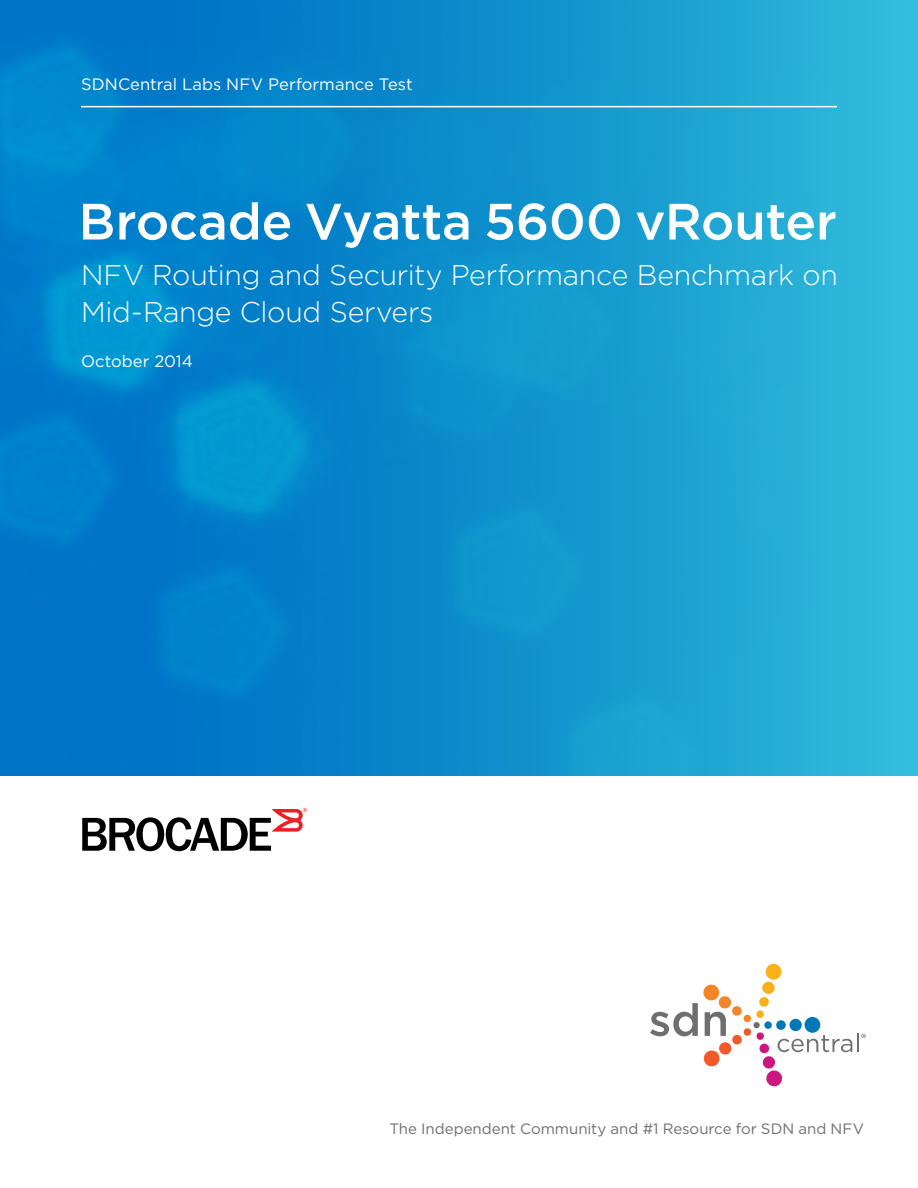
<style>
.page{position:relative;width:918px;height:1188px;background:#fff}
.page>*{position:absolute;margin:0;border:0;box-sizing:border-box;transform-origin:0 0}
.t1{font:500 51px "Gotham";letter-spacing:-.005em;color:#fff}
.t2{font:300 28.5px/36.6px "Gotham";letter-spacing:-.01em;color:#fff}
.t3{font:16.5px "Gotham";letter-spacing:.005em;color:#fff}
.t4{font:15px "Gotham";color:#6d6e71}
</style>
<div class="page">
<img style="left:0;top:0;width:918px;height:775px">
<hr style="left:81px;top:106px;width:756px;height:1px;background:#fff">
<svg style="left:82px;top:808px;width:225px;height:43px"></svg>
<svg style="left:650px;top:963px;width:216px;height:124px"></svg>
<p class="t3" style="left:81px;top:73px;width:333px">SDNCentral Labs NFV Performance Test</p>
<h1 class="t1" style="left:78px;top:188px;width:760px">Brocade Vyatta 5600 vRouter</h1>
<p class="t2" style="left:81px;top:256px;width:758px">NFV Routing and Security Performance Benchmark on<br>Mid-Range Cloud Servers</p>
<p class="t3" style="left:81px;top:351px;width:113px">October 2014</p>
<p class="t4" style="left:389px;top:1119px;width:476px">The Independent Community and #1 Resource for SDN and NFV</p>
</div>
